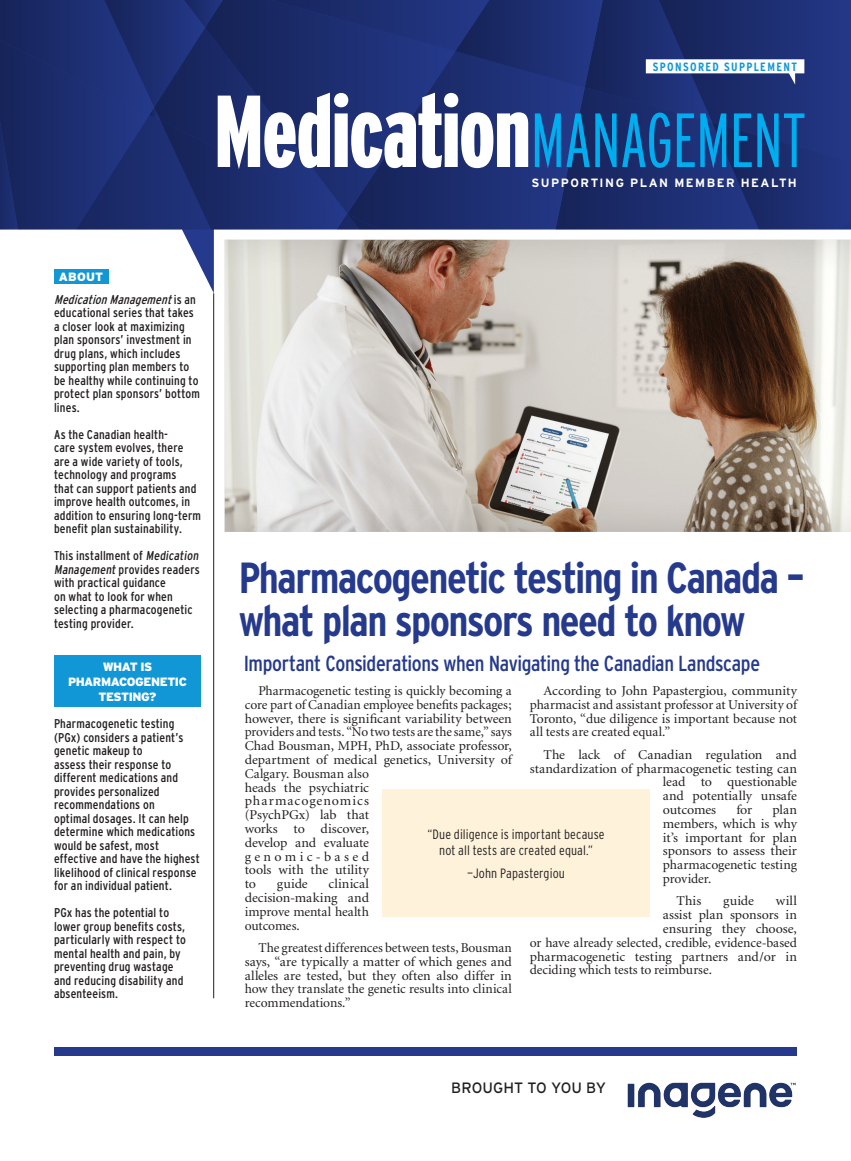
<style>
.page{position:relative;width:851px;height:1161px;background:#fff}
.page>*{position:absolute;margin:0;border:0;box-sizing:border-box;transform-origin:0 0}
.t1{font:900 extra-condensed 102px "Interstate";letter-spacing:-.01em;color:#fff}
.t2{font:700 condensed 43.5px/43.5px "Interstate";letter-spacing:-.035em;color:#253a8c}
.t3{font:condensed 21.75px "Interstate";letter-spacing:-.015em;color:#253a8c}
.t4{font:15px "Interstate";letter-spacing:.005em;color:#231f20}
.Copy{font:13.5px/13.8px "Minion";color:#231f20;text-align:justify}
.new_quotes{font:300 condensed 13.5px/16.5px "Interstate";letter-spacing:.01em;color:#231f20;text-align:center}
.SMALLER_SIDEBAR_COPY{font:condensed 12.75px/13.5px "Interstate";letter-spacing:.015em;color:#231f20}
.t5{font:900 12px/15px "Interstate";letter-spacing:-.04em;color:#fff;text-align:center}
.t6{font:700 12px "Interstate";letter-spacing:.125em;color:#fff}
.t7{font:700 condensed 12px "Interstate";letter-spacing:.115em;color:#1197d6}
.s1{font-weight:300;font-size:76.5px;color:#00aeef}
.s2{font-style:italic}
</style>
<div class="page">
<img style="left:628px;top:1082px;width:167px;height:36px">
<svg style="left:108px;top:230px;width:106px;height:63px"></svg>
<div style="left:223px;top:239px;width:627px;height:295px;background:#231f20;opacity:.15"></div>
<hr style="left:213px;top:293px;width:1px;height:705px;background:#231f20">
<div style="left:54px;top:1047px;width:742px;height:9px;background:#253a8c"></div>
<svg style="left:0;top:0;width:850px;height:230px;background:#1f3071"></svg>
<div style="left:54px;top:269px;width:54px;height:15px;background:#1197d6"></div>
<div style="left:54px;top:656px;width:147px;height:51px;background:#1197d6"></div>
<div style="left:382px;top:790px;width:267px;height:127px;background:#fef3da"></div>
<p class="t7" style="left:652px;top:60px;width:146px">SPONSORED SUPPLEMENT</p>
<p class="t1" style="left:214px;top:75px;width:593px">Medication<span class="s1">MANAGEMENT</span></p>
<p class="t6" style="left:531px;top:176px;width:267px">SUPPORTING PLAN MEMBER HEALTH</p>
<p class="t5" style="left:59px;top:270px;width:46px">ABOUT</p>
<p class="SMALLER_SIDEBAR_COPY" style="left:54px;top:292px;width:147px"><span class="s2">MedicationManagement</span>i s a n educational series that takes a closer look at maximizing plan sponsors’ investment in drug plans, which includes supporting plan members to be healthy while continuing to protect plan sponsors’ bottom lines.</p>
<p class="SMALLER_SIDEBAR_COPY" style="left:54px;top:427px;width:148px">As the Canadian health-<br>care system evolves, there are a wide variety of tools, technology and programs<br>that can support patients and improve health outcomes, in addition to ensuring long-term benefit plan sustainability.</p>
<p class="SMALLER_SIDEBAR_COPY" style="left:54px;top:549px;width:148px">This installment of Medication<br>Management provides readers with practical guidance<br>on what to look for when selecting a pharmacogenetic testing provider.</p>
<p class="t5" style="left:68px;top:659px;width:120px">WHAT IS<br>PHARMACOGENETIC<br>TESTING?</p>
<p class="SMALLER_SIDEBAR_COPY" style="left:54px;top:717px;width:147px">Pharmacogenetic testing (PGx) considers a patient’s genetic makeup to<br>assess their response to different medications and provides personalized recommendations on<br>optimal dosages. It can help determine which medications would be safest, most effective and have the highest likelihood of clinical response for an individual patient.</p>
<p class="SMALLER_SIDEBAR_COPY" style="left:54px;top:906px;width:133px">PGx has the potential to lower group benefits costs, particularly with respect to mental health and pain, by preventing drug wastage and reducing disability and absenteeism.</p>
<p class="t2" style="left:239px;top:555px;width:567px">Pharmacogenetic testing in Canada – what plan sponsors need to know</p>
<p class="t3" style="left:244px;top:651px;width:518px">Important Considerations when Navigating the Canadian Landscape</p>
<p class="Copy" style="left:245px;top:684px;width:268px;text-align:left;text-indent:14px">Pharmacogenetic testing is quickly becoming a core part of Canadian employee benefits packages; however, there is significant variability between providers and tests. “No two tests are the same,” says<br>Chad Bousman, MPH, PhD, associate professor, department of medical genetics, University of<br>Calgary. Bousman also<br>heads the psychiatric<br>pharmacogenomics<br>(PsychPGx) lab that<br>works to discover,<br>develop and evaluate<br>genomic-based<br>tools with the utility<br>to</p>
<p class="Copy" style="left:530px;top:684px;width:268px;text-indent:14px">According to John Papastergiou, community pharmacist and assistant professor at University of Toronto, “due diligence is important because not all tests are created equal.”</p>
<p class="Copy" style="left:543px;top:748px;width:255px">The lack of Canadian regulation and</p>
<p class="Copy" style="left:530px;top:762px;width:268px">standardization of pharmacogenetic testing can</p>
<p class="Copy" style="left:663px;top:776px;width:135px">lead to questionable</p>
<p class="Copy" style="left:663px;top:790px;width:135px">and potentially unsafe</p>
<p class="Copy" style="left:663px;top:803px;width:55px">outcomes</p>
<p class="Copy" style="left:736px;top:803px;width:17px">for</p>
<p class="Copy" style="left:663px;top:803px;width:135px;text-indent:109px">plan members, which is why it’s important for plan sponsors to assess their pharmacogenetic testing provider.</p>
<p class="Copy" style="left:676px;top:895px;width:26px">This</p>
<p class="Copy" style="left:723px;top:895px;width:32px">guide</p>
<p class="Copy" style="left:775px;top:895px;width:23px">will</p>
<p class="Copy" style="left:663px;top:909px;width:135px">assist plan sponsors in</p>
<p class="Copy" style="left:663px;top:922px;width:135px">ensuring they choose,</p>
<p class="Copy" style="left:530px;top:936px;width:268px">or have already selected, credible, evidence-based</p>
<p class="Copy" style="left:530px;top:950px;width:268px">pharmacogenetic testing partners and/or in</p>
<p class="Copy" style="left:530px;top:964px;width:184px">deciding which tests to reimburse.</p>
<p class="new_quotes" style="left:427px;top:826px;width:179px">“Due diligence is important because not all tests are created equal.”</p>
<p class="new_quotes" style="left:467px;top:865px;width:99px">—John Papastergiou</p>
<p class="Copy" style="left:245px;top:877px;width:126px;text-indent:84px">clinical decision-making and improve mental health outcomes.</p>
<p class="Copy" style="left:245px;top:941px;width:268px;text-indent:14px">The greatest differences between tests, Bousman says, “are typically a matter of which genes and alleles are tested, but they often also differ in how they translate the genetic results into clinical recommendations.”</p>
<p class="Copy" style="left:277px;top:877px;width:32px">guide</p>
<p class="t4" style="left:451px;top:1079px;width:156px">BROUGHT TO YOU BY</p>
</div>
